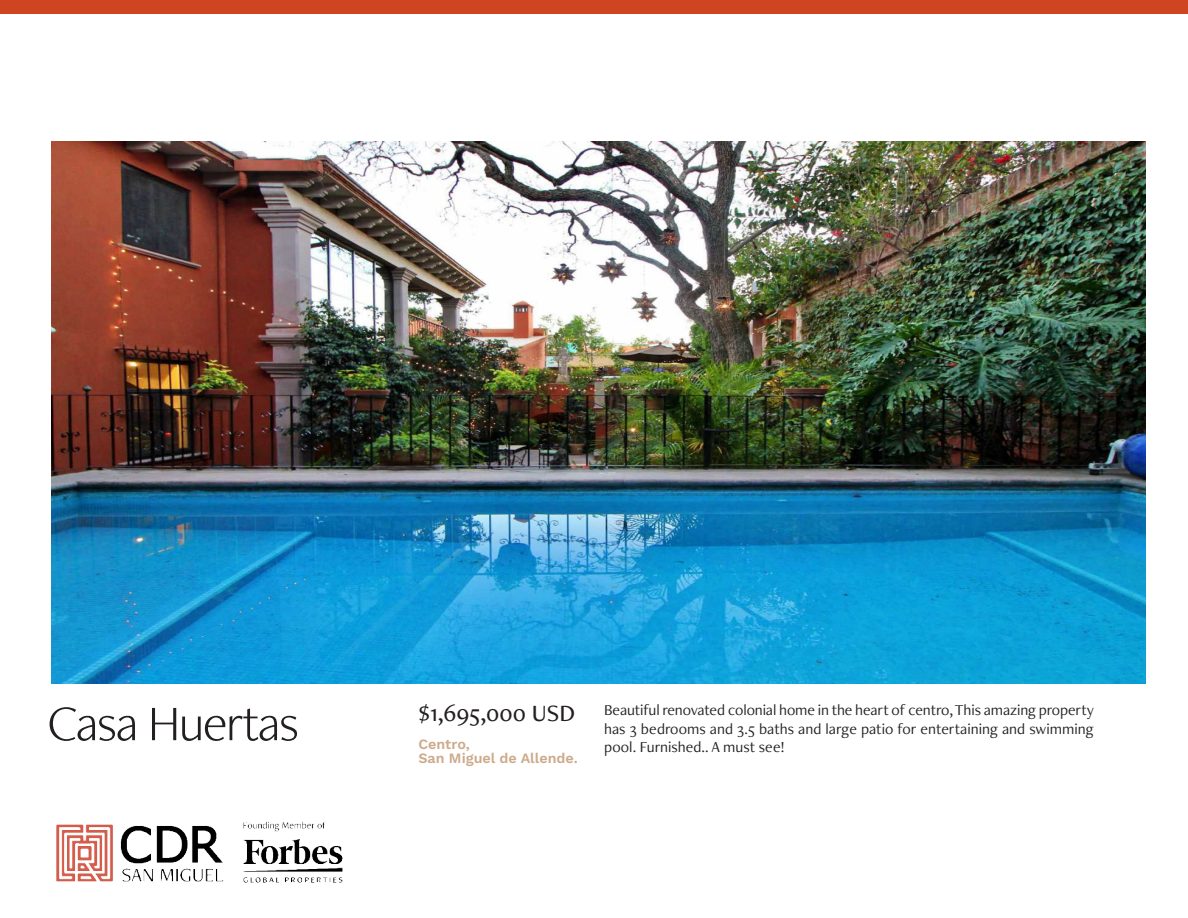
<style>
.page{position:relative;width:1188px;height:918px;background:#fff}
.page>*{position:absolute;margin:0;border:0;box-sizing:border-box;transform-origin:0 0}
.t1{font:300 51.6px "Freight Neo Pro";letter-spacing:-.03em;color:#231f20}
.t2{font:500 24.3px "Freight Neo Pro";color:#231f20}
.t3{font:15.75px/18.9px "Freight Neo Pro";color:#231f20;text-align:justify}
.t4{font:600 14.25px/13.5px "Work Sans";color:#cdaa8b}
</style>
<div class="page">
<img style="left:52px;top:141px;width:1093px;height:542px">
<div style="left:0;top:0;width:1188px;height:13px;background:#cf4521"></div>
<img style="left:56px;top:821px;width:287px;height:62px">
<h1 class="t1" style="left:47px;top:692px;width:254px">Casa Huertas</h1>
<h2 class="t2" style="left:418px;top:704px;width:158px">$1,695,000 USD</h2>
<p class="t4" style="left:418px;top:739px;width:161px">Centro,<br>San Miguel de Allende.</p>
<p class="t3" style="left:604px;top:702px;width:491px">Beautiful renovated colonial home in the heart of centro, This amazing property has 3 bedrooms and 3.5 baths and large patio for entertaining and swimming pool. Furnished.. A must see!</p>
</div>
